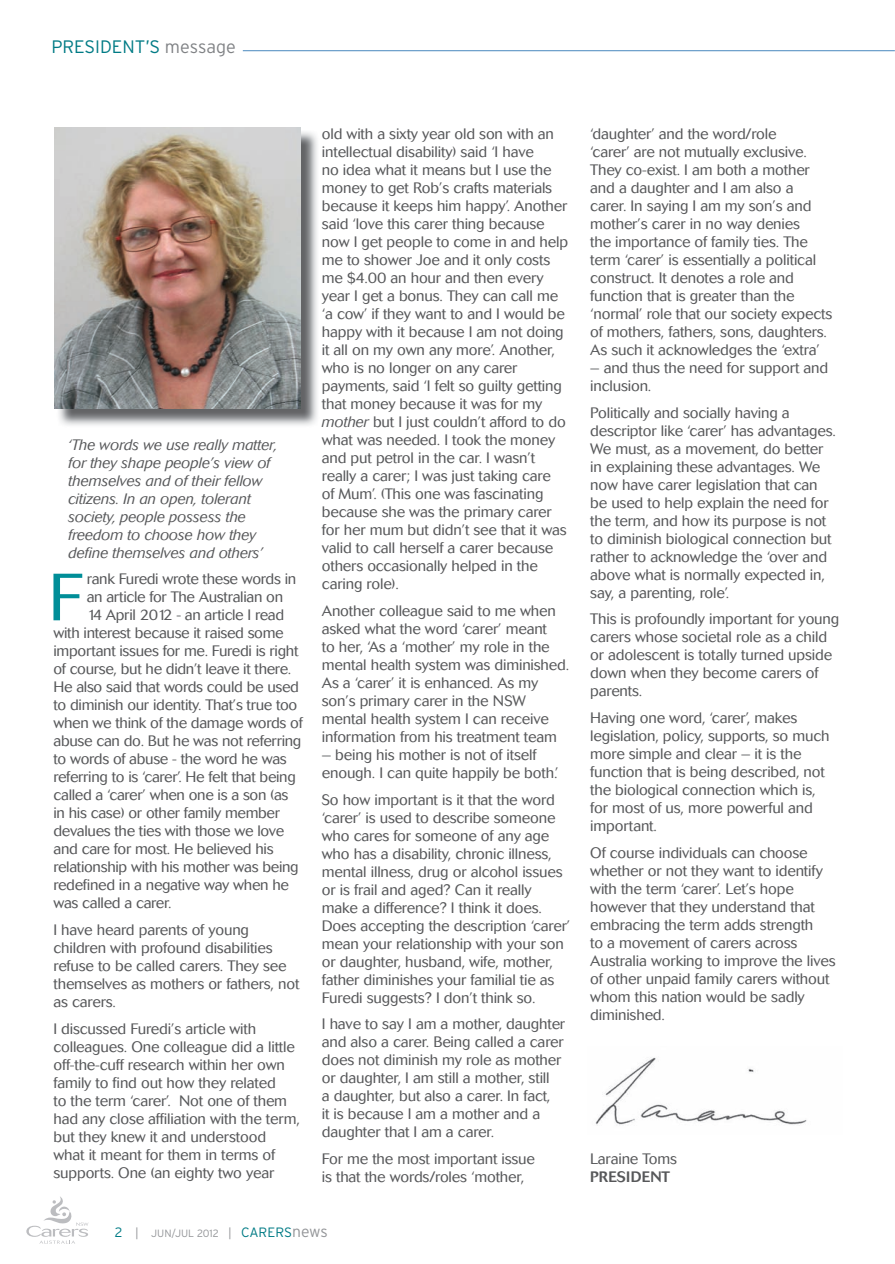
<style>
.page{position:relative;width:895px;height:1264px;background:#fff}
.page>*{position:absolute;margin:0;border:0;box-sizing:border-box;transform-origin:0 0}
.t1{font:300 66px "Cosmos";color:#008e98}
.t2{font:300 18px "Interstate";color:#007b85}
.t3{font:300 15px/18px "Cosmos";letter-spacing:-.01em;color:#57585a}
.t4{font:italic 300 15px/18px "Cosmos";letter-spacing:-.01em;color:#57585a}
.t5{font:500 15px "Cosmos";letter-spacing:.01em;color:#57585a}
.t6{font:300 10.5px "Interstate";color:#939598}
.s1{color:#808285}
.s2{font-style:italic}
.s3{font-size:13.5px;color:#007b85}
.s4{font-size:12px}
.s5{font-size:15.75px}
</style>
<div class="page">
<hr style="left:243px;top:50px;width:651px;height:1px;background:#4a89be">
<img style="left:57px;top:130px;width:260px;height:295px">
<img style="left:54px;top:128px;width:246px;height:280px">
<img style="left:595px;top:1057px;width:212px;height:69px">
<svg style="left:26px;top:1196px;width:62px;height:47px"></svg>
<p class="t2" style="left:51px;top:36px;width:186px">PRESIDENT’S <span class="s1">message</span></p>
<p class="t4" style="left:68px;top:436px;width:211px">‘The words we use really matter, for they shape people’s view of themselves and of their fellow citizens. In an open, tolerant society, people possess the freedom to choose how they define themselves and others’</p>
<h1 class="t1" style="left:48px;top:559px;width:36px">F</h1>
<p class="t3" style="left:87px;top:570px;width:211px">rank Furedi wrote these words in</p>
<p class="t3" style="left:87px;top:588px;width:198px">an article for The Australian on</p>
<p class="t3" style="left:87px;top:606px;width:199px">14 April 2012 - an article I read</p>
<p class="t3" style="left:53px;top:624px;width:232px">with interest because it raised some</p>
<p class="t3" style="left:53px;top:642px;width:246px">important issues for me. Furedi is right</p>
<p class="t3" style="left:53px;top:660px;width:239px">of course, but he didn’t leave it there.</p>
<p class="t3" style="left:53px;top:678px;width:247px">He also said that words could be used</p>
<p class="t3" style="left:53px;top:696px;width:245px">to diminish our identity. That’s true too</p>
<p class="t3" style="left:53px;top:714px;width:251px">when we think of the damage words of</p>
<p class="t3" style="left:53px;top:732px;width:249px">abuse can do. But he was not referring</p>
<p class="t3" style="left:53px;top:750px;width:235px">to words of abuse - the word he was</p>
<p class="t3" style="left:53px;top:768px;width:244px">referring to is ‘carer’. He felt that being</p>
<p class="t3" style="left:53px;top:786px;width:236px">called a ‘carer’ when one is a son (as</p>
<p class="t3" style="left:53px;top:804px;width:228px">in his case) or other family member</p>
<p class="t3" style="left:53px;top:822px;width:232px">devalues the ties with those we love</p>
<p class="t3" style="left:53px;top:840px;width:222px">and care for most. He believed his</p>
<p class="t3" style="left:53px;top:858px;width:247px">relationship with his mother was being</p>
<p class="t3" style="left:53px;top:876px;width:237px">redefined in a negative way when he</p>
<p class="t3" style="left:53px;top:894px;width:120px">was called a carer.</p>
<p class="t3" style="left:53px;top:921px;width:247px">I have heard parents of young children with profound disabilities refuse to be called carers. They see themselves as mothers or fathers, not as carers.</p>
<p class="t3" style="left:53px;top:1019px;width:248px">I discussed Furedi’s article with colleagues. One colleague did a little off-the-cuff research within her own family to find out how they related<br>to the term ‘carer’. Not one of them had any close affiliation with the term, but they knew it and understood what it meant for them in terms of supports. One (an eighty two year</p>
<p class="t3" style="left:322px;top:125px;width:248px">old with a sixty year old son with an intellectual disability) said ‘I have<br>no idea what it means but I use the money to get Rob’s crafts materials because it keeps him happy’. Another said ‘love this carer thing because now I get people to come in and help me to shower Joe and it only costs me $4.00 an hour and then every year I get a bonus. They can call me ‘a cow’ if they want to and I would be happy with it because I am not doing it all on my own any more’. Another, who is no longer on any carer payments, said ‘I felt so guilty getting that money because it was for my <span class="s2">mother</span> but I just couldn’t afford to do what was needed. I took the money and put petrol in the car. I wasn’t really a carer; I was just taking care<br>of Mum’. (This one was fascinating because she was the primary carer for her mum but didn’t see that it was valid to call herself a carer because others occasionally helped in the caring role).</p>
<p class="t3" style="left:322px;top:602px;width:249px">Another colleague said to me when asked what the word ‘carer’ meant<br>to her, ‘As a ‘mother’ my role in the mental health system was diminished.<br>As a ‘carer’ it is enhanced. As my son’s primary carer in the NSW mental health system I can receive information from his treatment team</p>
<p class="t3" style="left:322px;top:746px;width:238px">– being his mother is not of itself enough. I can quite happily be both.’</p>
<p class="t3" style="left:322px;top:790px;width:250px">So how important is it that the word ‘carer’ is used to describe someone who cares for someone of any age who has a disability, chronic illness, mental illness, drug or alcohol issues or is frail and aged? Can it really make a difference? I think it does.<br>Does accepting the description ‘carer’ mean your relationship with your son or daughter, husband, wife, mother, father diminishes your familial tie as Furedi suggests? I don’t think so.</p>
<p class="t3" style="left:322px;top:1015px;width:245px">I have to say I am a mother, daughter and also a carer. Being called a carer does not diminish my role as mother or daughter, I am still a mother, still<br>a daughter, but also a carer. In fact,<br>it is because I am a mother and a daughter that I am a carer.</p>
<p class="t3" style="left:322px;top:1149px;width:215px">For me the most important issue is that the words/roles ‘mother,</p>
<p class="t6" style="left:115px;top:1227px;width:214px"><span class="s3">2</span> <span class="s4">|</span> JUN/JUL 2012 <span class="s4">|</span> <span class="s3">CARERS</span><span class="s5">news</span></p>
<p class="t3" style="left:590px;top:125px;width:243px">‘daughter’ and the word/role<br>‘carer’ are not mutually exclusive.<br>They co-exist. I am both a mother and a daughter and I am also a carer. In saying I am my son’s and mother’s carer in no way denies<br>the importance of family ties. The term ‘carer’ is essentially a political construct. It denotes a role and function that is greater than the ‘normal’ role that our society expects of mothers, fathers, sons, daughters.<br>As such it acknowledges the ‘extra’</p>
<p class="t3" style="left:590px;top:359px;width:239px">– and thus the need for support and inclusion.</p>
<p class="t3" style="left:590px;top:404px;width:247px">Politically and socially having a descriptor like ‘carer’ has advantages.<br>We must, as a movement, do better in explaining these advantages. We now have carer legislation that can be used to help explain the need for the term, and how its purpose is not to diminish biological connection but rather to acknowledge the ‘over and above what is normally expected in, say, a parenting, role’.</p>
<p class="t3" style="left:590px;top:610px;width:250px">This is profoundly important for young carers whose societal role as a child or adolescent is totally turned upside down when they become carers of parents.</p>
<p class="t3" style="left:590px;top:709px;width:241px">Having one word, ‘carer’, makes legislation, policy, supports, so much more simple and clear – it is the function that is being described, not the biological connection which is, for most of us, more powerful and important.</p>
<p class="t3" style="left:590px;top:843px;width:247px">Of course individuals can choose whether or not they want to identify with the term ‘carer’. Let’s hope however that they understand that embracing the term adds strength<br>to a movement of carers across<br>Australia working to improve the lives of other unpaid family carers without whom this nation would be sadly diminished.</p>
<p class="t3" style="left:590px;top:1149px;width:88px">Laraine Toms</p>
<p class="t5" style="left:590px;top:1167px;width:81px">PRESIDENT</p>
</div>
